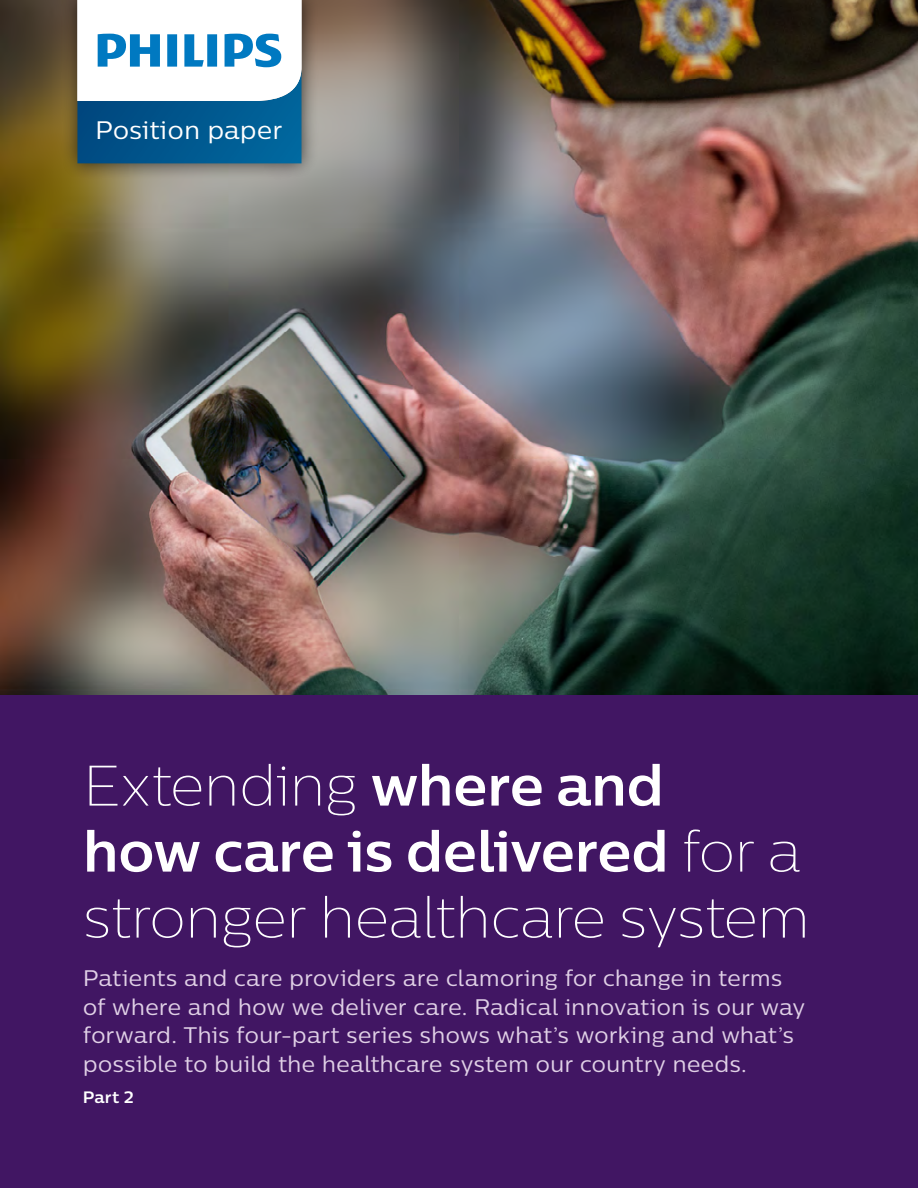
<style>
.page{position:relative;width:918px;height:1188px;background:#fff}
.page>*{position:absolute;margin:0;border:0;box-sizing:border-box;transform-origin:0 0}
.t1{font:100 57px/66px "Centrale Sans";letter-spacing:-.015em;color:#fff}
.t2{font:25.35px "Centrale Sans";color:#fff}
.t3{font:22.5px/28.5px "Centrale Sans";letter-spacing:-.005em;color:#e0d0e6}
.t4{font:700 16.5px "Centrale Sans";color:#fff}
.s1{font-weight:700}
</style>
<div class="page">
<img style="left:0;top:0;width:918px;height:695px">
<div style="left:0;top:695px;width:918px;height:493px;background:#411663"></div>
<div style="left:60px;top:0;width:258px;height:180px;background:#000;opacity:.65"></div>
<svg style="left:77px;top:0;width:225px;height:163px"></svg>
<p class="t2" style="left:95px;top:115px;width:189px">Position paper</p>
<h1 class="t1" style="left:83px;top:751px;width:729px">Extending <span class="s1">where and<br>how care is delivered</span> for a stronger healthcare system</h1>
<p class="t3" style="left:83px;top:964px;width:724px">Patients and care providers are clamoring for change in terms of where and how we deliver care. Radical innovation is our way forward. This four-part series shows what’s working and what’s possible to build the healthcare system our country needs.</p>
<p class="t4" style="left:83px;top:1087px;width:52px">Part 2</p>
</div>
